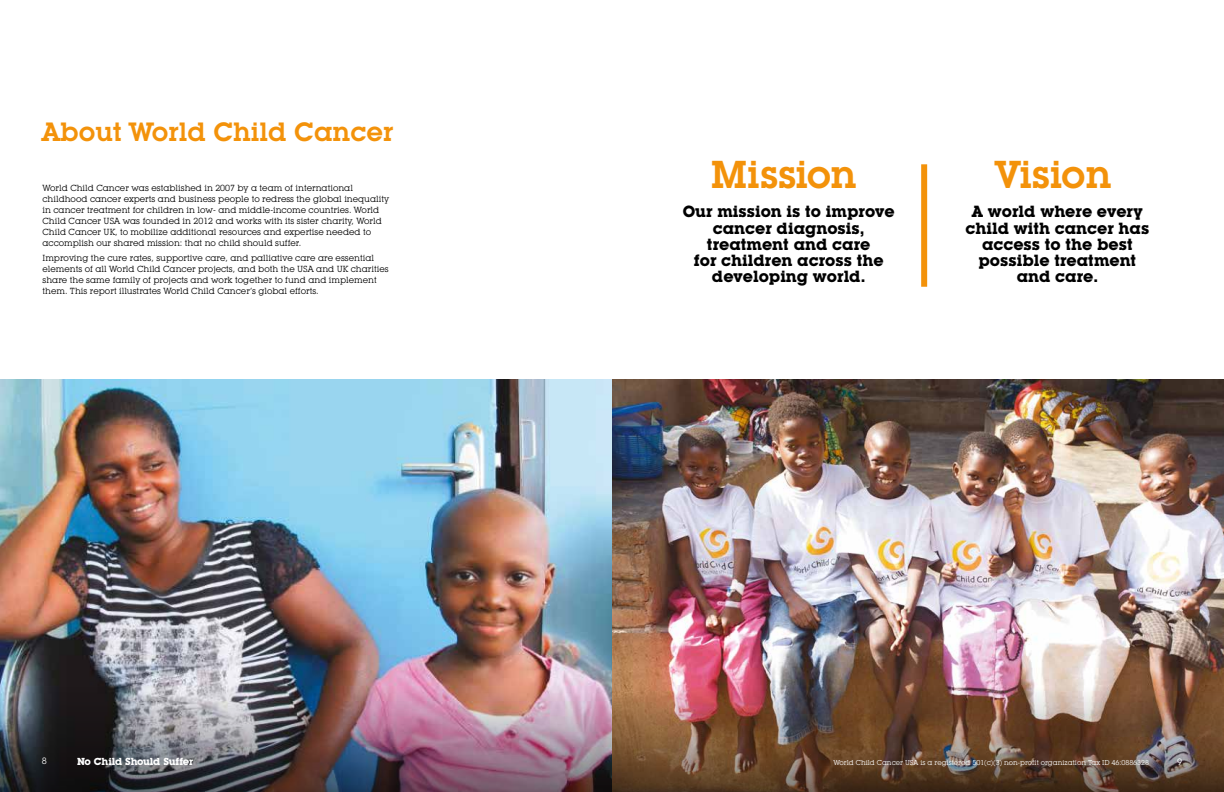
<style>
.page{position:relative;width:1224px;height:792px;background:#fff}
.page>*{position:absolute;margin:0;border:0;box-sizing:border-box;transform-origin:0 0}
.t1{font:600 38.2px "Lubalin Graph IT Cby BT";letter-spacing:-.02em;color:#f3920a}
.t2{font:600 26px "Lubalin Graph IT Cby BT";color:#f3920a}
.t3{font:700 15.9px/16.2px "Lubalin Graph IT Cby BT";color:#000;text-align:center}
.t4{font:700 10px "Lubalin Graph IT Cby BT";letter-spacing:-.02em;color:#fff}
.t5{font:9px "Lubalin Graph IT Cby BT";color:#fff}
.t6{font:8.7px/11px "Lubalin Graph IT Cby BT";color:#000}
.t7{font:7px "Lubalin Graph IT Cby BT";color:#fff}
</style>
<div class="page">
<img style="left:0;top:380px;width:1224px;height:306px">
<div style="left:921px;top:164px;width:6px;height:123px;background:#f3920a"></div>
<img style="left:0;top:686px;width:612px;height:106px">
<img style="left:612px;top:686px;width:612px;height:106px">
<h2 class="t2" style="left:42px;top:116px;width:353px">About World Child Cancer</h2>
<p class="t6" style="left:43px;top:182px;width:348px">World Child Cancer was established in 2007 by a team of international childhood cancer experts and business people to redress the global inequality in cancer treatment for children in low- and middle-income countries. World Child Cancer USA was founded in 2012 and works with its sister charity, World Child Cancer UK, to mobilize additional resources and expertise needed to accomplish our shared mission: that no child should suffer.</p>
<p class="t6" style="left:43px;top:252px;width:348px">Improving the cure rates, supportive care, and palliative care are essential elements of all World Child Cancer projects, and both the USA and UK charities share the same family of projects and work together to fund and implement them. This report illustrates World Child Cancer’s global efforts.</p>
<h1 class="t1" style="left:711px;top:151px;width:147px">Mission</h1>
<h1 class="t1" style="left:995px;top:151px;width:118px">Vision</h1>
<h3 class="t3" style="left:683px;top:204px;width:214px">Our mission is to improve cancer diagnosis, treatment and care<br>for children across the developing world.</h3>
<h3 class="t3" style="left:966px;top:204px;width:185px">A world where every child with cancer has access to the best possible treatment and care.</h3>
<p class="t5" style="left:42px;top:756px;width:7px">8</p>
<p class="t4" style="left:77px;top:756px;width:118px">No Child Should Suffer</p>
<p class="t7" style="left:833px;top:759px;width:317px">World Child Cancer USA is a registered 501(c)(3) non-profit organization Tax ID 46:0886328</p>
<p class="t5" style="left:1177px;top:757px;width:7px">9</p>
</div>
